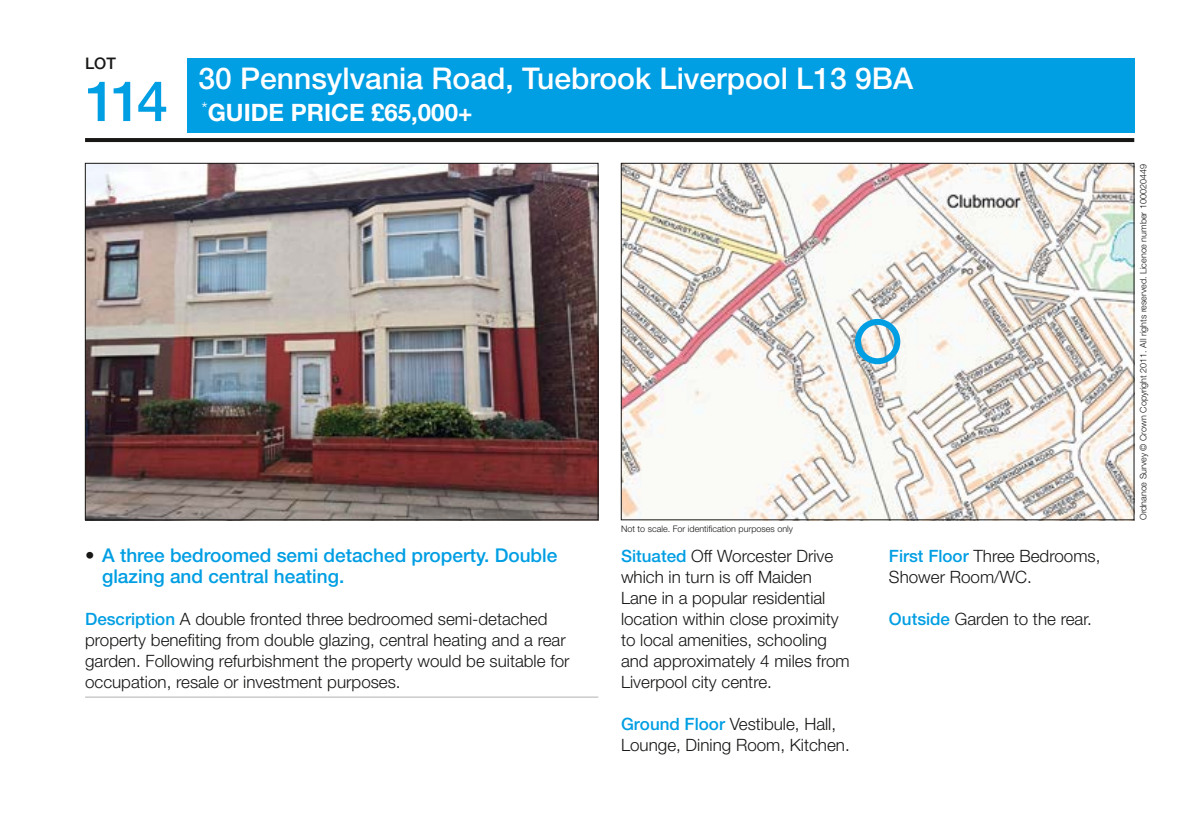
<style>
.page{position:relative;width:1191px;height:829px;background:#fff}
.page>*{position:absolute;margin:0;border:0;box-sizing:border-box;transform-origin:0 0}
.t1{font:500 56px "Helvetica Neue LT Std";color:#009ee3}
.t2{font:500 30px "Helvetica Neue LT Std";color:#fff}
.t3{font:700 24px "Helvetica Neue LT Std";color:#fff}
.t4{font:500 19px/21px "Helvetica Neue LT Std";color:#009ee3}
.t5{font:300 17px/21px "Helvetica Neue LT Std";color:#181716}
.t6{font:500 16px "Helvetica Neue LT Std";color:#181716}
.t7{font:300 9px "Helvetica Neue LT Std";color:#181716}
.s1{color:#181716}
.s2{font-weight:500;color:#009ee3}
</style>
<div class="page">
<div style="left:187px;top:58px;width:947px;height:74px;background:#009ee3"></div>
<hr style="left:85px;top:138px;width:1049px;height:4px;background:#181716">
<img style="left:87px;top:165px;width:509px;height:353px">
<img style="left:623px;top:165px;width:509px;height:353px">
<hr style="left:85px;top:697px;width:513px;height:1px;background:#b1b2b3">
<div style="left:855px;top:319px;width:45px;height:45px;border:6px solid #009ee3;border-radius:50%"></div>
<p class="t6" style="left:85px;top:54px;width:32px">LOT</p>
<h1 class="t1" style="left:85px;top:68px;width:85px">114</h1>
<h2 class="t2" style="left:198px;top:61px;width:716px">30 Pennsylvania Road, Tuebrook Liverpool L13 9BA</h2>
<h3 class="t3" style="left:201px;top:98px;width:272px"><sup>*</sup>GUIDE PRICE £65,000+</h3>
<p class="t7" style="left:621px;top:523px;width:174px">Not to scale. For identification purposes only</p>
<p class="t4" style="left:102px;top:545px;width:457px;text-indent:-17px"><span class="s1">•</span> A three bedroomed semi detached property. Double glazing and central heating.</p>
<p class="t5" style="left:85px;top:608px;width:486px"><span class="s2">Description</span> A double fronted three bedroomed semi-detached property benefiting from double glazing, central heating and a rear garden. Following refurbishment the property would be suitable for occupation, resale or investment purposes.</p>
<p class="t5" style="left:621px;top:545px;width:230px"><span class="s2">Situated</span> Off Worcester Drive which in turn is off Maiden<br>Lane in a popular residential location within close proximity to local amenities, schooling and approximately 4 miles from<br>Liverpool city centre.</p>
<p class="t5" style="left:621px;top:713px;width:230px"><span class="s2">Ground Floor</span> Vestibule, Hall,<br>Lounge, Dining Room, Kitchen.</p>
<p class="t5" style="left:889px;top:545px;width:213px"><span class="s2">First Floor</span> Three Bedrooms,<br>Shower Room/WC.</p>
<p class="t5" style="left:889px;top:608px;width:204px"><span class="s2">Outside</span> Garden to the rear.</p>
<p class="t7" style="left:1137px;top:520px;width:357px;rotate:-90deg">Ordnance Survey © Crown Copyright 2011. All rights reserved. Licence number 100020449</p>
</div>
